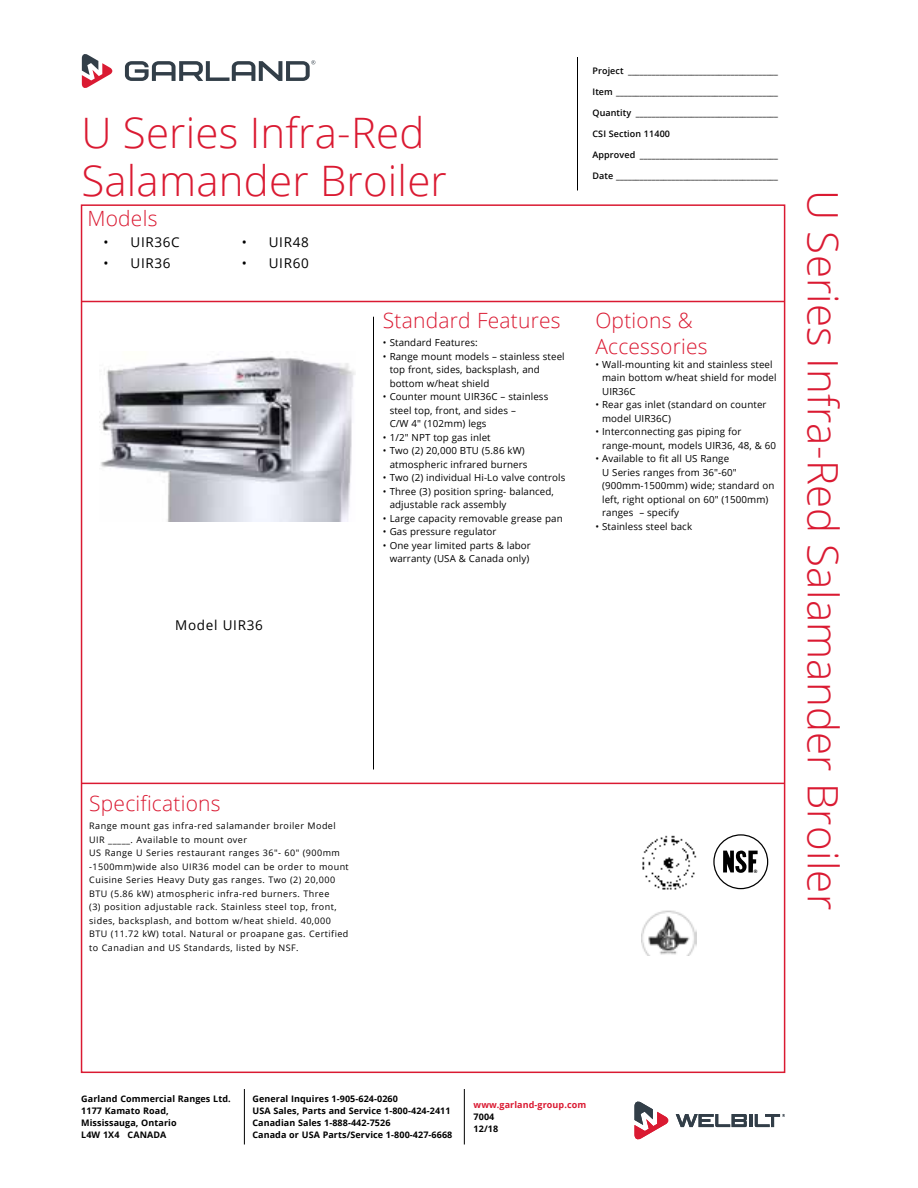
<style>
.page{position:relative;width:918px;height:1188px;background:#fff}
.page>*{position:absolute;margin:0;border:0;box-sizing:border-box;transform-origin:0 0}
.Side_Headers{font:300 42px "Open Sans";letter-spacing:.005em;color:#da1a32}
.Header_-_Main{font:300 42px/48px "Open Sans";letter-spacing:.005em;color:#da1a32}
.Header_-_Specs{font:300 21px "Open Sans";letter-spacing:.01em;color:#da1a32}
.Model_Number{font:13.5px "Open Sans";letter-spacing:.05em;color:#000}
.t1{font:9.75px/13.5px "Open Sans";letter-spacing:.01em;color:#000}
.Specifications{font:9px/13.5px "Open Sans";letter-spacing:.05em;color:#000}
.t2{font:600 9px "Open Sans";letter-spacing:.01em;color:#000}
.Bottom_Signoff{font:700 9px/12px "Open Sans";letter-spacing:.01em;color:#000}
.Bottom_Signoff-2{font:700 9px "Open Sans";letter-spacing:.01em;color:#da1a32}
.t3{font:700 4.8px "Helvetica";color:#000}
</style>
<div class="page">
<hr style="left:577px;top:57px;width:1px;height:133px;background:#000">
<svg style="left:82px;top:54px;width:31px;height:34px"></svg>
<svg style="left:125px;top:60px;width:190px;height:21px"></svg>
<hr style="left:464px;top:1089px;width:1px;height:55px;background:#000">
<hr style="left:244px;top:1089px;width:1px;height:55px;background:#000">
<svg style="left:676px;top:1114px;width:109px;height:13px"></svg>
<svg style="left:634px;top:1102px;width:35px;height:37px"></svg>
<hr style="left:373px;top:317px;width:1px;height:452px;background:#000">
<hr style="left:81px;top:301px;width:703px;height:1px;background:#da1a32">
<hr style="left:82px;top:783px;width:702px;height:1px;background:#da1a32">
<img style="left:642px;top:835px;width:55px;height:55px">
<img style="left:642px;top:910px;width:55px;height:46px">
<div style="left:713px;top:834px;width:55px;height:55px;border:1px solid #000;border-radius:50%"></div>
<svg style="left:723px;top:851px;width:35px;height:22px"></svg>
<img style="left:99px;top:356px;width:256px;height:166px">
<p class="Header_-_Main" style="left:81px;top:107px;width:367px">U Series Infra-Red<br>Salamander Broiler</p>
<p class="Header_-_Specs" style="left:87px;top:204px;width:72px">Models</p>
<p class="Model_Number" style="left:104px;top:233px;width:78px">• UIR36C</p>
<p class="Model_Number" style="left:104px;top:254px;width:69px">• UIR36</p>
<p class="Model_Number" style="left:242px;top:233px;width:69px">• UIR48</p>
<p class="Model_Number" style="left:242px;top:254px;width:69px">• UIR60</p>
<p class="Model_Number" style="left:175px;top:615px;width:89px">Model UIR36</p>
<p class="Header_-_Specs" style="left:383px;top:306px;width:179px">Standard Features</p>
<p class="t1" style="left:383px;top:336px;width:96px">• Standard Features:</p>
<p class="t1" style="left:390px;top:349px;width:177px;text-indent:-7px">• Range mount models – stainless steel top front, sides, backsplash, and bottom w/heat shield</p>
<p class="t1" style="left:390px;top:390px;width:160px;text-indent:-7px">• Counter mount UIR36C – stainless steel top, front, and sides –<br>C/W 4" (102mm) legs</p>
<p class="t1" style="left:383px;top:430px;width:109px">• 1/2" NPT top gas inlet</p>
<p class="t1" style="left:383px;top:444px;width:146px;text-align:right">• Two (2) 20,000 BTU (5.86 kW) atmospheric infrared burners</p>
<p class="t1" style="left:383px;top:471px;width:184px">• Two (2) individual Hi‑Lo valve controls</p>
<p class="t1" style="left:390px;top:484px;width:166px;text-indent:-7px">• Three (3) position spring‑ balanced, adjustable rack assembly</p>
<p class="t1" style="left:383px;top:511px;width:181px">• Large capacity removable grease pan</p>
<p class="t1" style="left:383px;top:525px;width:115px">• Gas pressure regulator</p>
<p class="t1" style="left:383px;top:538px;width:150px;text-align:center">• One year limited parts &amp; labor warranty (USA &amp; Canada only)</p>
<p class="t2" style="left:592px;top:64px;width:187px">Project ______________________________________</p>
<p class="t2" style="left:592px;top:85px;width:187px">Item _________________________________________</p>
<p class="t2" style="left:592px;top:106px;width:187px">Quantity ____________________________________</p>
<p class="t2" style="left:592px;top:127px;width:79px">CSI Section 11400</p>
<p class="t2" style="left:592px;top:148px;width:187px">Approved ___________________________________</p>
<p class="t2" style="left:592px;top:169px;width:187px">Date _________________________________________</p>
<p class="Header_-_Specs" style="left:595px;top:306px;width:99px">Options &amp;</p>
<p class="Header_-_Specs" style="left:595px;top:332px;width:114px">Accessories</p>
<p class="t1" style="left:602px;top:357px;width:176px;text-indent:-7px">• Wall-mounting kit and stainless steel main bottom w/heat shield for model<br>UIR36C</p>
<p class="t1" style="left:602px;top:398px;width:166px;text-indent:-7px">• Rear gas inlet (standard on counter model UIR36C)</p>
<p class="t1" style="left:602px;top:425px;width:176px;text-indent:-7px">• Interconnecting gas piping for range‑mount, models UIR36, 48, &amp; 60</p>
<p class="t1" style="left:602px;top:452px;width:174px;text-indent:-7px">• Available to fit all US Range<br>U Series ranges from 36"‑60" (900mm-1500mm) wide; standard on left, right optional on 60" (1500mm) ranges – specify</p>
<p class="t1" style="left:595px;top:519px;width:98px">• Stainless steel back</p>
<p class="Header_-_Specs" style="left:89px;top:789px;width:133px">Specifications</p>
<p class="Specifications" style="left:89px;top:819px;width:261px">Range mount gas infra‑red salamander broiler Model UIR _____. Available to mount over<br>US Range U Series restaurant ranges 36"- 60" (900mm -1500mm)wide also UIR36 model can be order to mount Cuisine Series Heavy Duty gas ranges. Two (2) 20,000<br>BTU (5.86 kW) atmospheric infra‑red burners. Three<br>(3) position adjustable rack. Stainless steel top, front, sides, backsplash, and bottom w/heat shield. 40,000<br>BTU (11.72 kW) total. Natural or proapane gas. Certified to Canadian and US Standards, listed by NSF.</p>
<p class="t3" style="left:754px;top:867px;width:5px">®</p>
<p class="Side_Headers" style="left:852px;top:190px;width:722px;rotate:90deg">U Series Infra-Red Salamander Broiler</p>
<p class="Bottom_Signoff" style="left:81px;top:1092px;width:151px">Garland Commercial Ranges Ltd.</p>
<p class="Bottom_Signoff" style="left:81px;top:1104px;width:97px">1177 Kamato Road,<br>Mississauga, Ontario<br>L4W 1X4 CANADA</p>
<p class="Bottom_Signoff" style="left:252px;top:1092px;width:147px">General Inquires 1-905-624-0260</p>
<p class="Bottom_Signoff" style="left:252px;top:1104px;width:201px">USA Sales, Parts and Service 1-800-424-2411<br>Canadian Sales 1-888-442-7526<br>Canada or USA Parts/Service 1-800-427-6668</p>
<p class="Bottom_Signoff-2" style="left:474px;top:1099px;width:114px">www.garland-group.com</p>
<p class="Bottom_Signoff" style="left:474px;top:1111px;width:22px">7004</p>
<p class="Bottom_Signoff" style="left:474px;top:1123px;width:26px">12/18</p>
</div>
